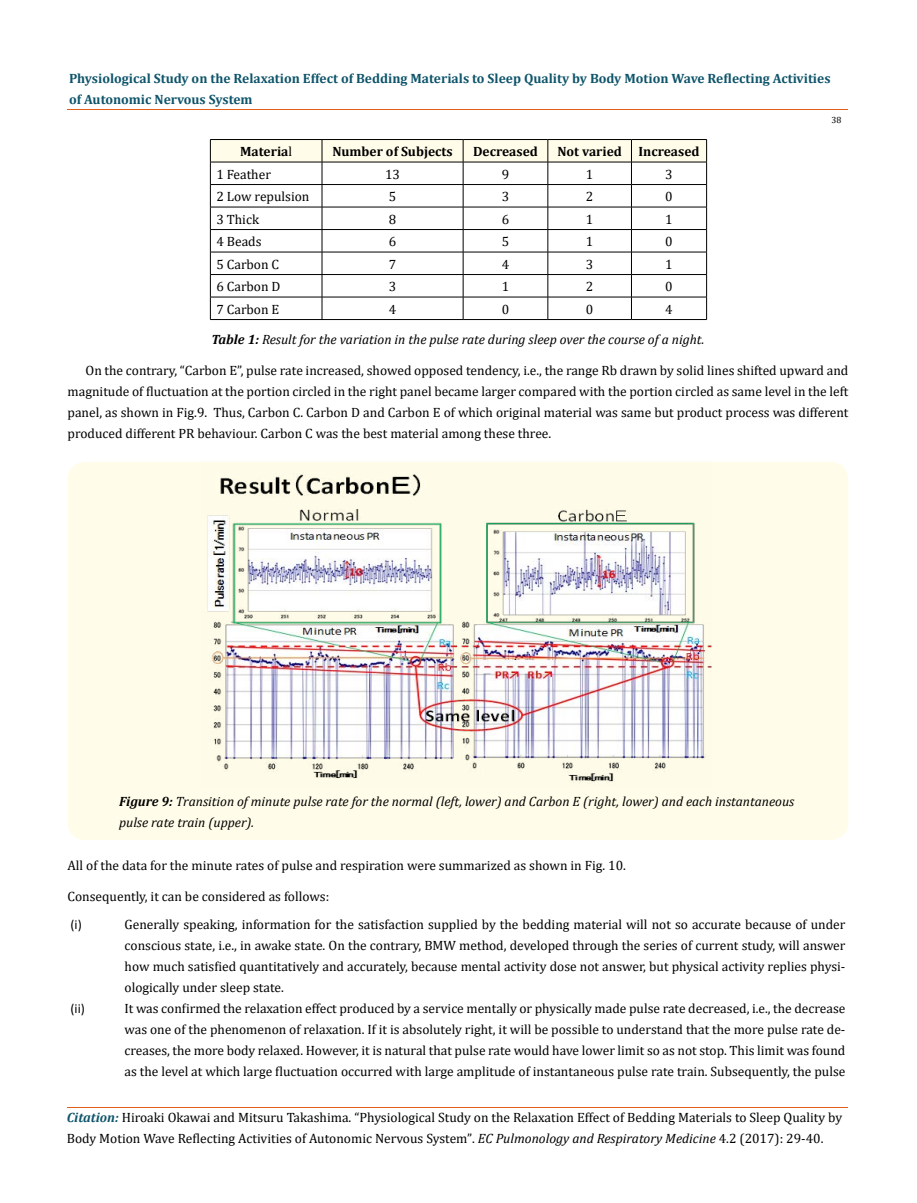
<style>
.page{position:relative;width:917px;height:1203px;background:#fff}
.page>*{position:absolute;margin:0;border:0;box-sizing:border-box;transform-origin:0 0}
.t1{font:13.5px/21px "Cambria";color:#000;text-align:justify}
.t2{font:italic 13.5px/21px "Cambria";color:#000}
.t3{font:700 13.5px/21px "Cambria";color:#0e546a}
.t4{font:700 13.5px "Cambria";color:#000}
.t5{font:13.5px "Calibri";color:#000}
.t6{font:9px "Cambria";color:#000}
.s1{font-weight:400}
.s2{font-weight:700}
.s3{font-weight:700;font-style:italic;color:#0e546a}
.s4{font-size:13.35px}
.s5{font-style:italic}
</style>
<div class="page">
<hr style="left:68px;top:1107px;width:780px;height:1px;background:#e05d1a">
<hr style="left:210px;top:139px;width:112px;height:1px;background:#000">
<hr style="left:322px;top:139px;width:141px;height:1px;background:#000">
<hr style="left:463px;top:139px;width:85px;height:1px;background:#000">
<hr style="left:548px;top:139px;width:83px;height:1px;background:#000">
<hr style="left:631px;top:139px;width:75px;height:1px;background:#000">
<svg style="left:210px;top:140px;width:497px;height:179px"></svg>
<hr style="left:210px;top:319px;width:112px;height:1px;background:#000">
<hr style="left:322px;top:319px;width:141px;height:1px;background:#000">
<hr style="left:463px;top:319px;width:85px;height:1px;background:#000">
<hr style="left:548px;top:319px;width:83px;height:1px;background:#000">
<hr style="left:631px;top:319px;width:75px;height:1px;background:#000">
<div style="left:68px;top:462px;width:780px;height:378px;background:#fffde9;border-radius:18px"></div>
<img style="left:207px;top:473px;width:504px;height:310px">
<p class="t3" style="left:69px;top:67px;width:763px">Physiological Study on the Relaxation Effect of Bedding Materials to Sleep Quality by Body Motion Wave Reflecting Activities of Autonomic Nervous System</p>
<p class="t6" style="left:831px;top:114px;width:11px">38</p>
<p class="t4" style="left:240px;top:142px;width:53px">Materia<span class="s1">l</span></p>
<p class="t4" style="left:332px;top:142px;width:122px">Number of Subjects</p>
<p class="t4" style="left:473px;top:142px;width:66px">Decreased</p>
<p class="t4" style="left:557px;top:142px;width:144px">Not varied Increased</p>
<p class="t1" style="left:216px;top:163px;width:56px">1 Feather</p>
<p class="t1" style="left:385px;top:163px;width:16px">13</p>
<p class="t1" style="left:501px;top:163px;width:9px">9</p>
<p class="t1" style="left:586px;top:163px;width:9px">1</p>
<p class="t1" style="left:665px;top:163px;width:9px">3</p>
<p class="t1" style="left:216px;top:186px;width:95px">2 Low repulsion</p>
<p class="t1" style="left:389px;top:186px;width:9px">5</p>
<p class="t1" style="left:501px;top:186px;width:9px">3</p>
<p class="t1" style="left:586px;top:186px;width:9px">2</p>
<p class="t1" style="left:665px;top:186px;width:9px">0</p>
<p class="t1" style="left:216px;top:208px;width:44px">3 Thick</p>
<p class="t1" style="left:389px;top:208px;width:9px">8</p>
<p class="t1" style="left:501px;top:208px;width:9px">6</p>
<p class="t1" style="left:586px;top:208px;width:9px">1</p>
<p class="t1" style="left:665px;top:208px;width:9px">1</p>
<p class="t1" style="left:216px;top:231px;width:47px">4 Beads</p>
<p class="t1" style="left:389px;top:231px;width:9px">6</p>
<p class="t1" style="left:501px;top:231px;width:9px">5</p>
<p class="t1" style="left:586px;top:231px;width:9px">1</p>
<p class="t1" style="left:665px;top:231px;width:9px">0</p>
<p class="t1" style="left:216px;top:253px;width:64px">5 Carbon C</p>
<p class="t1" style="left:389px;top:253px;width:9px">7</p>
<p class="t1" style="left:501px;top:253px;width:9px">4</p>
<p class="t1" style="left:586px;top:253px;width:9px">3</p>
<p class="t1" style="left:665px;top:253px;width:9px">1</p>
<p class="t1" style="left:216px;top:276px;width:66px">6 Carbon D</p>
<p class="t1" style="left:389px;top:276px;width:9px">3</p>
<p class="t1" style="left:501px;top:276px;width:9px">1</p>
<p class="t1" style="left:586px;top:276px;width:9px">2</p>
<p class="t1" style="left:665px;top:276px;width:9px">0</p>
<p class="t1" style="left:216px;top:298px;width:64px">7 Carbon E</p>
<p class="t1" style="left:389px;top:298px;width:9px">4</p>
<p class="t1" style="left:501px;top:298px;width:9px">0</p>
<p class="t1" style="left:586px;top:298px;width:9px">0</p>
<p class="t1" style="left:665px;top:298px;width:9px">4</p>
<p class="t2" style="left:211px;top:328px;width:494px"><span class="s2">Table 1:</span> Result for the variation in the pulse rate during sleep over the course of a night.</p>
<p class="t1" style="left:68px;top:360px;width:782px;text-indent:18px">On the contrary, “Carbon E”, pulse rate increased, showed opposed tendency, i.e., the range Rb drawn by solid lines shifted upward and magnitude of fluctuation at the portion circled in the right panel became larger compared with the portion circled as same level in the left panel, as shown in Fig.9. Thus, Carbon C. Carbon D and Carbon E of which original material was same but product process was different produced different PR behaviour. Carbon C was the best material among these three.</p>
<p class="t2" style="left:119px;top:790px;width:677px"><span class="s2">Figure 9:</span> Transition of minute pulse rate for the normal (left, lower) and Carbon E (right, lower) and each instantaneous pulse rate train (upper).</p>
<p class="t1" style="left:68px;top:855px;width:560px">All of the data for the minute rates of pulse and respiration were summarized as shown in Fig. 10.</p>
<p class="t1" style="left:68px;top:886px;width:263px">Consequently, it can be considered as follows:</p>
<p class="t5" style="left:70px;top:915px;width:13px">(i)</p>
<p class="t1" style="left:124px;top:914px;width:722px">Generally speaking, information for the satisfaction supplied by the bedding material will not so accurate because of under conscious state, i.e., in awake state. On the contrary, BMW method, developed through the series of current study, will answer how much satisfied quantitatively and accurately, because mental activity dose not answer, but physical activity replies physi&shy;ologically under sleep state.</p>
<p class="t5" style="left:70px;top:999px;width:16px">(ii)</p>
<p class="t1" style="left:124px;top:998px;width:722px">It was confirmed the relaxation effect produced by a service mentally or physically made pulse rate decreased, i.e., the decrease was one of the phenomenon of relaxation. If it is absolutely right, it will be possible to understand that the more pulse rate de&shy;creases, the more body relaxed. However, it is natural that pulse rate would have lower limit so as not stop. This limit was found as the level at which large fluctuation occurred with large amplitude of instantaneous pulse rate train. Subsequently, the pulse</p>
<p class="t1" style="left:67px;top:1107px;width:777px"><span class="s3">Citation:</span> Hiroaki Okawai and Mitsuru Takashima. “Physiological Study on the Relaxation Effect of Bedding Materials to Sleep Quality by<br>Body Motion Wave Reflecting Activities of Autonomic Nervous System”<span class="s4">.</span> <span class="s5">EC Pulmonology and Respiratory Medicine</span> <span class="s4">4</span>.2 (2017): 29-40.</p>
</div>
